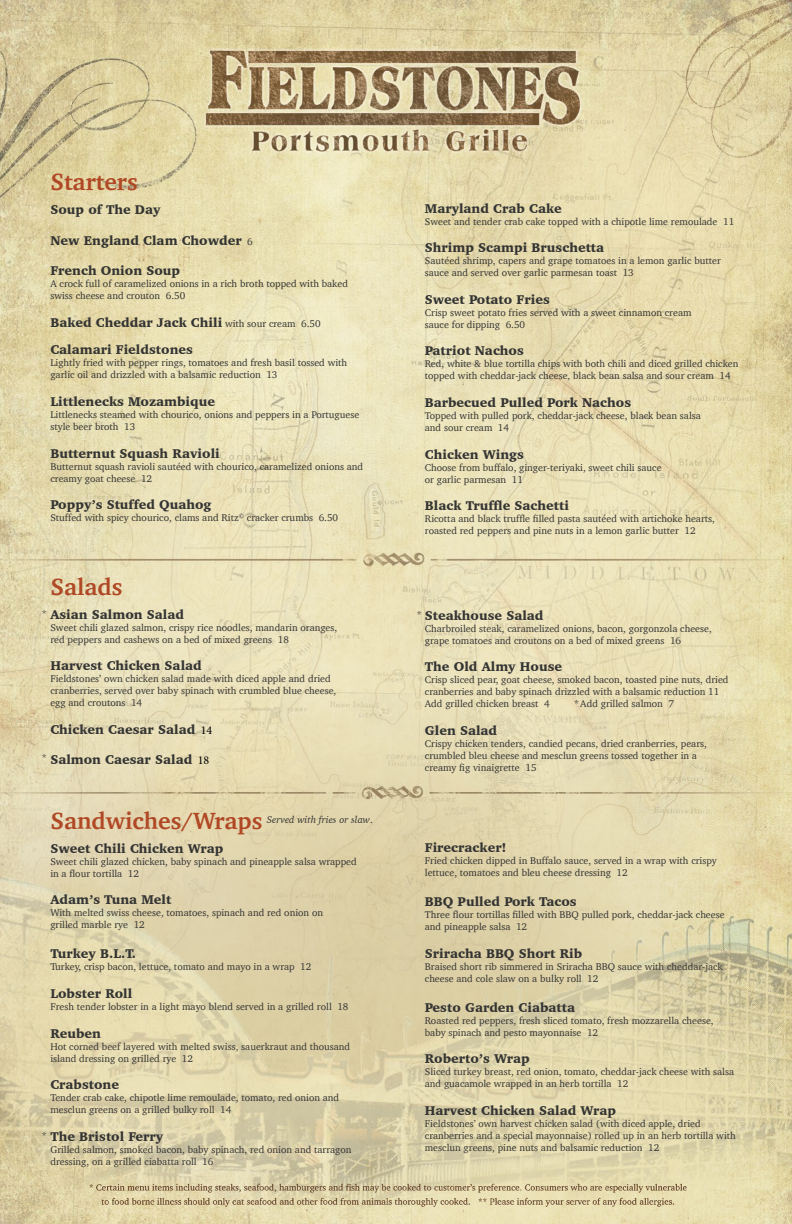
<style>
.page{position:relative;width:792px;height:1224px;background:#fff}
.page>*{position:absolute;margin:0;border:0;box-sizing:border-box;transform-origin:0 0}
.t1{font:700 24px "Charter";color:#b04825}
.t2{font:900 13px/27.6px "Charter";color:#343433}
.t3{font:10px/12px "Charter";color:#343433}
.t4{font:italic 10px "Charter";color:#343433}
.s1{font-weight:400;font-size:10px}
.s2{font-family:"Minion Pro";font-weight:400;font-size:12px;color:#000}
.s3{font-style:normal}
</style>
<div class="page">
<img style="left:0;top:0;width:792px;height:1224px">
<h1 class="t1" style="left:50px;top:161px;width:89px">Starters</h1>
<h2 class="t2" style="left:50px;top:195px;width:112px">Soup of The Day</h2>
<h2 class="t2" style="left:50px;top:227px;width:204px">New England Clam Chowder <span class="s1">6</span></h2>
<h2 class="t2" style="left:50px;top:257px;width:131px">French Onion Soup</h2>
<p class="t3" style="left:50px;top:278px;width:299px">A crock full of caramelized onions in a rich broth topped with baked swiss cheese and crouton 6.50</p>
<h2 class="t2" style="left:50px;top:308px;width:272px">Baked Cheddar Jack Chili <span class="s1">with sour cream 6.50<br></span>Calamari Fieldstones</h2>
<p class="t3" style="left:50px;top:357px;width:298px">Lightly fried with pepper rings, tomatoes and fresh basil tossed with garlic oil and drizzled with a balsamic reduction 13</p>
<h2 class="t2" style="left:50px;top:387px;width:166px">Littlenecks Mozambique</h2>
<p class="t3" style="left:50px;top:408px;width:310px">Littlenecks steamed with chourico, onions and peppers in a Portuguese style beer broth 13</p>
<h2 class="t2" style="left:50px;top:439px;width:171px">Butternut Squash Ravioli</h2>
<p class="t3" style="left:50px;top:460px;width:314px">Butternut squash ravioli sautéed with chourico, caramelized onions and creamy goat cheese 12</p>
<h2 class="t2" style="left:50px;top:491px;width:163px">Poppy’s Stuffed Quahog</h2>
<p class="t3" style="left:50px;top:512px;width:289px">Stuffed with spicy chourico, clams and Ritz<sup>©</sup> cracker crumbs 6.50</p>
<h1 class="t1" style="left:50px;top:566px;width:74px">Salads</h1>
<h2 class="t2" style="left:50px;top:600px;width:135px">Asian Salmon Salad</h2>
<p class="t3" style="left:50px;top:621px;width:288px">Sweet chili glazed salmon, crispy rice noodles, mandarin oranges, red peppers and cashews on a bed of mixed greens 18</p>
<h2 class="t2" style="left:50px;top:652px;width:153px">Harvest Chicken Salad</h2>
<p class="t3" style="left:50px;top:673px;width:288px">Fieldstones’ own chicken salad made with diced apple and dried cranberries, served over baby spinach with crumbled blue cheese, egg and croutons 14</p>
<h2 class="t2" style="left:50px;top:715px;width:163px">Chicken Caesar Salad <span class="s2">14</span></h2>
<h2 class="t2" style="left:50px;top:745px;width:160px">Salmon Caesar Salad <span class="s2">18</span></h2>
<p class="t3" style="left:42px;top:607px;width:6px">*</p>
<p class="t3" style="left:42px;top:752px;width:6px">*</p>
<h1 class="t1" style="left:50px;top:800px;width:214px">Sandwiches/Wraps</h1>
<h2 class="t2" style="left:50px;top:834px;width:175px">Sweet Chili Chicken Wrap</h2>
<p class="t3" style="left:50px;top:855px;width:308px">Sweet chili glazed chicken, baby spinach and pineapple salsa wrapped in a flour tortilla 12</p>
<h2 class="t2" style="left:50px;top:886px;width:123px">Adam’s Tuna Melt</h2>
<p class="t3" style="left:50px;top:907px;width:274px">With melted swiss cheese, tomatoes, spinach and red onion on grilled marble rye 12</p>
<h2 class="t2" style="left:50px;top:940px;width:87px">Turkey B.L.T.</h2>
<p class="t3" style="left:50px;top:961px;width:263px">Turkey, crisp bacon, lettuce, tomato and mayo in a wrap 12</p>
<h2 class="t2" style="left:50px;top:979px;width:83px">Lobster Roll</h2>
<p class="t3" style="left:50px;top:1000px;width:300px">Fresh tender lobster in a light mayo blend served in a grilled roll 18</p>
<h2 class="t2" style="left:50px;top:1019px;width:52px">Reuben</h2>
<p class="t3" style="left:50px;top:1040px;width:301px">Hot corned beef layered with melted swiss, sauerkraut and thousand island dressing on grilled rye 12</p>
<h2 class="t2" style="left:50px;top:1071px;width:70px">Crabstone</h2>
<p class="t3" style="left:50px;top:1092px;width:290px">Tender crab cake, chipotle lime remoulade, tomato, red onion and mesclun greens on a grilled bulky roll 14</p>
<h2 class="t2" style="left:50px;top:1122px;width:114px">The Bristol Ferry</h2>
<p class="t3" style="left:50px;top:1143px;width:303px">Grilled salmon, smoked bacon, baby spinach, red onion and tarragon dressing, on a grilled ciabatta roll 16</p>
<p class="t4" style="left:267px;top:811px;width:107px">Served with fries or slaw<span class="s3">.</span></p>
<p class="t3" style="left:42px;top:1130px;width:6px">*</p>
<h2 class="t2" style="left:425px;top:194px;width:138px">Maryland Crab Cake</h2>
<p class="t3" style="left:425px;top:215px;width:311px">Sweet and tender crab cake topped with a chipotle lime remoulade 11</p>
<h2 class="t2" style="left:425px;top:234px;width:181px">Shrimp Scampi Bruschetta</h2>
<p class="t3" style="left:425px;top:255px;width:297px">Sautéed shrimp, capers and grape tomatoes in a lemon garlic butter sauce and served over garlic parmesan toast 13</p>
<h2 class="t2" style="left:425px;top:285px;width:126px">Sweet Potato Fries</h2>
<p class="t3" style="left:425px;top:306px;width:268px">Crisp sweet potato fries served with a sweet cinnamon cream sauce for dipping 6.50</p>
<h2 class="t2" style="left:425px;top:337px;width:101px">Patriot Nachos</h2>
<p class="t3" style="left:425px;top:358px;width:315px">Red, white &amp; blue tortilla chips with both chili and diced grilled chicken topped with cheddar-jack cheese, black bean salsa and sour cream 14</p>
<h2 class="t2" style="left:425px;top:389px;width:208px">Barbecued Pulled Pork Nachos</h2>
<p class="t3" style="left:425px;top:410px;width:278px">Topped with pulled pork, cheddar-jack cheese, black bean salsa and sour cream 14</p>
<h2 class="t2" style="left:425px;top:440px;width:101px">Chicken Wings</h2>
<p class="t3" style="left:425px;top:461px;width:238px">Choose from buffalo, ginger-teriyaki, sweet chili sauce or garlic parmesan 11</p>
<h2 class="t2" style="left:425px;top:492px;width:146px">Black Truffle Sachetti</h2>
<p class="t3" style="left:425px;top:513px;width:292px">Ricotta and black truffle filled pasta sautéed with artichoke hearts, roasted red peppers and pine nuts in a lemon garlic butter 12</p>
<h2 class="t2" style="left:425px;top:601px;width:120px">Steakhouse Salad</h2>
<p class="t3" style="left:425px;top:622px;width:288px">Charbroiled steak, caramelized onions, bacon, gorgonzola cheese, grape tomatoes and croutons on a bed of mixed greens 16</p>
<h2 class="t2" style="left:425px;top:653px;width:139px">The Old Almy House</h2>
<p class="t3" style="left:425px;top:674px;width:305px">Crisp sliced pear, goat cheese, smoked bacon, toasted pine nuts, dried cranberries and baby spinach drizzled with a balsamic reduction 11<br>Add grilled chicken breast 4</p>
<p class="t3" style="left:417px;top:609px;width:6px">*</p>
<p class="t3" style="left:574px;top:698px;width:102px">*Add grilled salmon 7</p>
<h2 class="t2" style="left:425px;top:716px;width:74px">Glen Salad</h2>
<p class="t3" style="left:425px;top:737px;width:284px">Crispy chicken tenders, candied pecans, dried cranberries, pears, crumbled bleu cheese and mesclun greens tossed together in a creamy fig vinaigrette 15</p>
<h2 class="t2" style="left:425px;top:834px;width:83px">Firecracker!</h2>
<p class="t3" style="left:425px;top:855px;width:294px">Fried chicken dipped in Buffalo sauce, served in a wrap with crispy lettuce, tomatoes and bleu cheese dressing 12</p>
<h2 class="t2" style="left:425px;top:888px;width:153px">BBQ Pulled Pork Tacos</h2>
<p class="t3" style="left:425px;top:909px;width:301px">Three flour tortillas filled with BBQ pulled pork, cheddar-jack cheese and pineapple salsa 12</p>
<h2 class="t2" style="left:425px;top:939px;width:159px">Sriracha BBQ Short Rib</h2>
<p class="t3" style="left:425px;top:960px;width:299px">Braised short rib simmered in Sriracha BBQ sauce with cheddar-jack cheese and cole slaw on a bulky roll 12</p>
<h2 class="t2" style="left:425px;top:993px;width:152px">Pesto Garden Ciabatta</h2>
<p class="t3" style="left:425px;top:1014px;width:290px">Roasted red peppers, fresh sliced tomato, fresh mozzarella cheese, baby spinach and pesto mayonnaise 12</p>
<h2 class="t2" style="left:425px;top:1045px;width:106px">Roberto’s Wrap</h2>
<p class="t3" style="left:425px;top:1066px;width:311px">Sliced turkey breast, red onion, tomato, cheddar-jack cheese with salsa and guacamole wrapped in an herb tortilla 12</p>
<h2 class="t2" style="left:425px;top:1096px;width:193px">Harvest Chicken Salad Wrap</h2>
<p class="t3" style="left:425px;top:1117px;width:312px">Fieldstones’ own harvest chicken salad (with diced apple, dried cranberries and a special mayonnaise) rolled up in an herb tortilla with mesclun greens, pine nuts and balsamic reduction 12</p>
</div>
